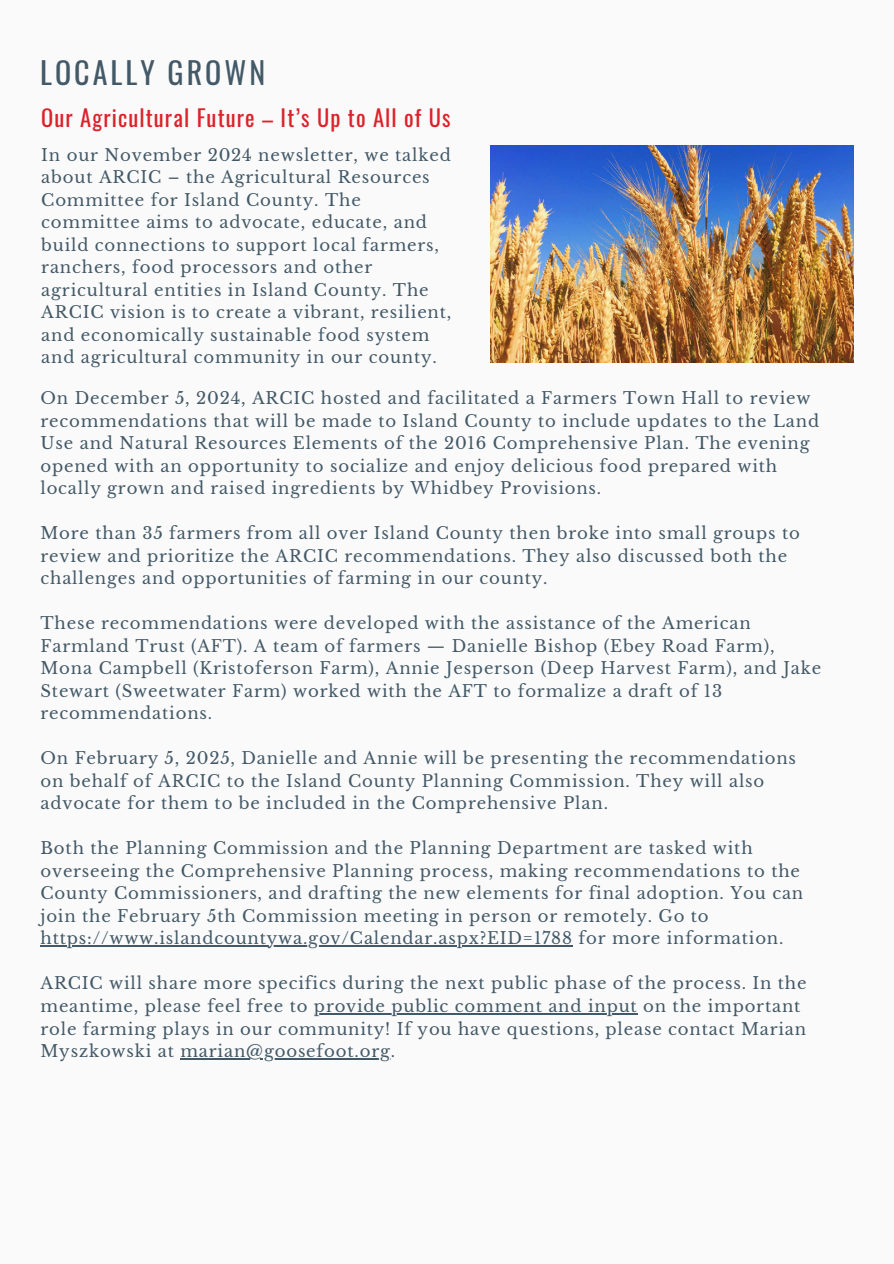
<style>
.page{position:relative;width:894px;height:1264px;background:#fff}
.page>*{position:absolute;margin:0;border:0;box-sizing:border-box;transform-origin:0 0}
.t1{font:30px "Oswald";letter-spacing:.1em;color:#435967}
.t2{font:22.5px "Oswald";letter-spacing:.05em;color:#dc222a}
.t3{font:16.5px/22.5px "Libre Baskerville";letter-spacing:.05em;color:#435967}
</style>
<div class="page">
<div style="left:0;top:0;width:893px;height:1263px;background:#fafafa"></div>
<hr style="left:40px;top:945px;width:533px;height:1px;background:#435967">
<hr style="left:314px;top:1013px;width:323px;height:1px;background:#435967">
<hr style="left:180px;top:1058px;width:210px;height:1px;background:#435967">
<img style="left:490px;top:145px;width:363px;height:217px">
<h2 class="t1" style="left:40px;top:49px;width:226px">LOCALLY GROWN</h2>
<p class="t2" style="left:41px;top:100px;width:410px">Our Agricultural Future – It’s Up to All of Us</p>
<h1 class="t3" style="left:41px;top:144px;width:411px">In our November 2024 newsletter, we talked about ARCIC – the Agricultural Resources Committee for Island County. The committee aims to advocate, educate, and build connections to support local farmers, ranchers, food processors and other agricultural entities in Island County. The ARCIC vision is to create a vibrant, resilient, and economically sustainable food system and agricultural community in our county.</h1>
<p class="t3" style="left:40px;top:387px;width:780px">On December 5, 2024, ARCIC hosted and facilitated a Farmers Town Hall to review recommendations that will be made to Island County to include updates to the Land Use and Natural Resources Elements of the 2016 Comprehensive Plan. The evening opened with an opportunity to socialize and enjoy delicious food prepared with locally grown and raised ingredients by Whidbey Provisions.</p>
<p class="t3" style="left:40px;top:522px;width:760px">More than 35 farmers from all over Island County then broke into small groups to review and prioritize the ARCIC recommendations. They also discussed both the challenges and opportunities of farming in our county.</p>
<p class="t3" style="left:40px;top:612px;width:781px">These recommendations were developed with the assistance of the American Farmland Trust (AFT). A team of farmers — Danielle Bishop (Ebey Road Farm), Mona Campbell (Kristoferson Farm), Annie Jesperson (Deep Harvest Farm), and Jake Stewart (Sweetwater Farm) worked with the AFT to formalize a draft of 13 recommendations.</p>
<p class="t3" style="left:40px;top:747px;width:756px">On February 5, 2025, Danielle and Annie will be presenting the recommendations on behalf of ARCIC to the Island County Planning Commission. They will also advocate for them to be included in the Comprehensive Plan.</p>
<p class="t3" style="left:40px;top:837px;width:764px">Both the Planning Commission and the Planning Department are tasked with overseeing the Comprehensive Planning process, making recommendations to the County Commissioners, and drafting the new elements for final adoption. You can join the February 5th Commission meeting in person or remotely. Go to</p>
<p class="t3" style="left:40px;top:927px;width:744px">https://www.islandcountywa.gov/Calendar.aspx?EID=1788 for more information.</p>
<p class="t3" style="left:40px;top:972px;width:767px">ARCIC will share more specifics during the next public phase of the process. In the meantime, please feel free to provide public comment and input on the important</p>
<p class="t3" style="left:40px;top:1017px;width:767px">role farming plays in our community! If you have questions, please contact Marian<br>Myszkowski at marian@goosefoot.org.</p>
</div>
